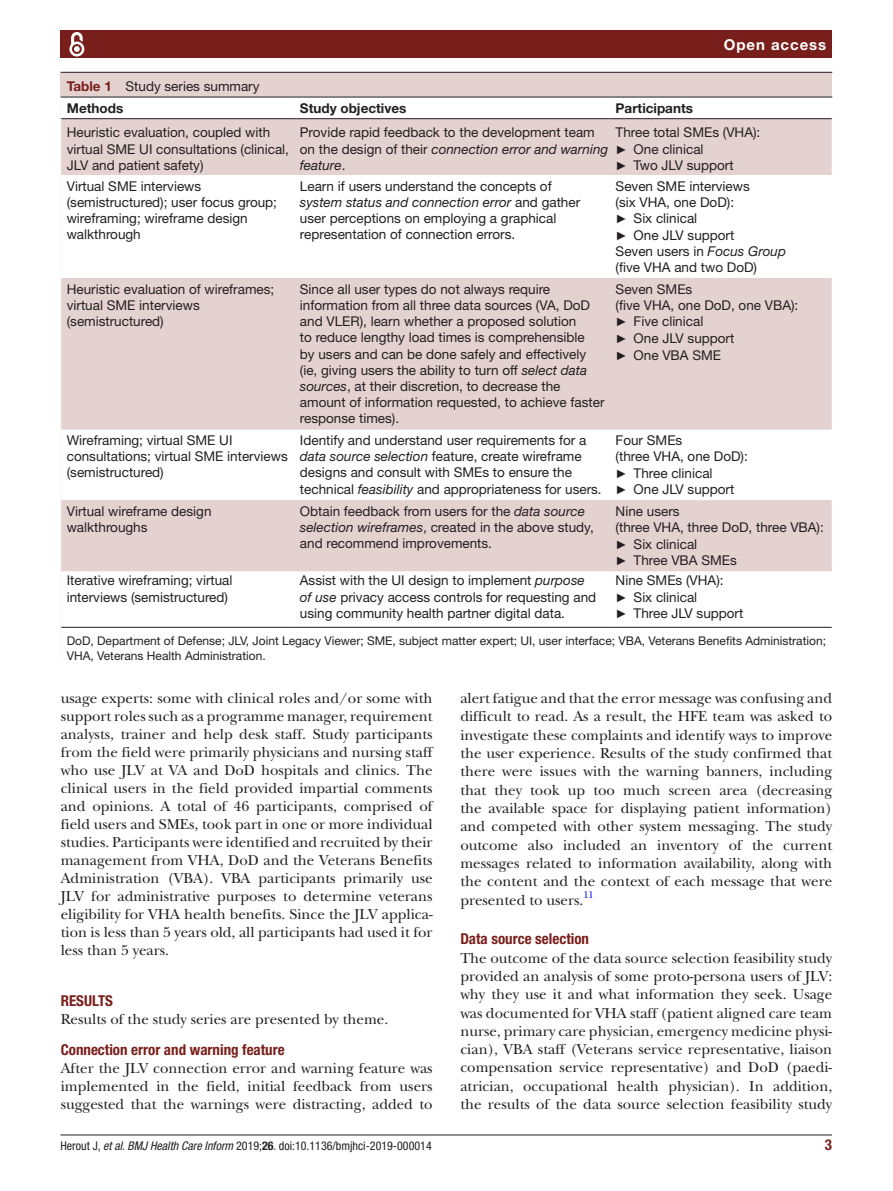
<style>
.page{position:relative;width:893px;height:1191px;background:#fff}
.page>*{position:absolute;margin:0;border:0;box-sizing:border-box;transform-origin:0 0}
.t1{font:15px/18.3px "New Baskerville";color:#231f20;text-align:justify}
.t2{font:700 condensed 15px "Helvetica Neue LT Std";color:#791f1b}
.t3{font:700 15px "Helvetica Neue LT Std";letter-spacing:.065em;color:#fff}
.t4{font:13.5px/16.2px "Helvetica Neue LT Std";color:#231f20}
.t5{font:700 13.5px "Helvetica Neue LT Std";color:#231f20}
.t6{font:12px/15px "Helvetica Neue LT Std";color:#231f20}
.t7{font:condensed 12px "Helvetica Neue LT Std";color:#231f20}
.t8{font:9.9px "New Baskerville";color:#00f}
.s1{font-weight:700;color:#791f1b}
.s2{font-weight:700}
.s3{font-style:italic}
.s4{font-family:"Arial";font-size:12px}
</style>
<div class="page">
<hr style="left:61px;top:1134px;width:771px;height:1px;background:#231f20">
<div style="left:61px;top:31px;width:771px;height:27px;background:#791f1b"></div>
<svg style="left:69px;top:32px;width:16px;height:25px"></svg>
<div style="left:61px;top:73px;width:771px;height:587px;background:#e4d2d1"></div>
<hr style="left:61px;top:72px;width:771px;height:1px;background:#231f20">
<div style="left:61px;top:98px;width:771px;height:562px;background:#fff"></div>
<svg style="left:61px;top:119px;width:771px;height:452px"></svg>
<hr style="left:61px;top:97px;width:233px;height:1px;background:#231f20">
<hr style="left:61px;top:118px;width:233px;height:1px;background:#231f20">
<hr style="left:294px;top:97px;width:316px;height:1px;background:#231f20">
<hr style="left:294px;top:118px;width:316px;height:1px;background:#231f20">
<hr style="left:610px;top:97px;width:222px;height:1px;background:#231f20">
<hr style="left:610px;top:118px;width:222px;height:1px;background:#231f20">
<hr style="left:294px;top:627px;width:316px;height:1px;background:#231f20">
<hr style="left:61px;top:627px;width:233px;height:1px;background:#231f20">
<hr style="left:610px;top:627px;width:222px;height:1px;background:#231f20">
<hr style="left:67px;top:659px;width:765px;height:1px;background:#fff">
<p class="t4" style="left:67px;top:75px;width:194px;line-height:22px"><span class="s1">Table 1</span> Study series summary<br><span class="s2">Methods</span></p>
<p class="t5" style="left:300px;top:99px;width:108px">Study objectives</p>
<p class="t5" style="left:616px;top:99px;width:79px">Participants</p>
<p class="t3" style="left:724px;top:35px;width:104px">Open access</p>
<p class="t4" style="left:67px;top:124px;width:224px">Heuristic evaluation, coupled with virtual SME UI consultations (clinical,<br>JLV and patient safety)</p>
<p class="t4" style="left:300px;top:124px;width:310px">Provide rapid feedback to the development team on the design of their <span class="s3">connection error and warning feature</span>.</p>
<p class="t4" style="left:616px;top:124px;width:146px">Three total SMEs (VHA): <span class="s4">►</span> One clinical<br><span class="s4">►</span> Two JLV support</p>
<p class="t4" style="left:67px;top:177px;width:212px">Virtual SME interviews (semistructured); user focus group; wireframing; wireframe design walkthrough</p>
<p class="t4" style="left:300px;top:177px;width:282px">Learn if users understand the concepts of <span class="s3">system status and connection error</span> and gather user perceptions on employing a graphical representation of connection errors.</p>
<p class="t4" style="left:616px;top:177px;width:172px">Seven SME interviews<br>(six VHA, one DoD):<br><span class="s4">►</span> Six clinical<br><span class="s4">►</span> One JLV support<br>Seven users in <span class="s3">Focus Group </span>(five VHA and two DoD)</p>
<p class="t4" style="left:67px;top:281px;width:209px">Heuristic evaluation of wireframes; virtual SME interviews (semistructured)</p>
<p class="t4" style="left:300px;top:281px;width:306px">Since all user types do not always require information from all three data sources (VA, DoD and VLER), learn whether a proposed solution<br>to reduce lengthy load times is comprehensible<br>by users and can be done safely and effectively (ie, giving users the ability to turn off <span class="s3">select data sources</span>, at their discretion, to decrease the amount of information requested, to achieve faster response times).</p>
<p class="t4" style="left:616px;top:281px;width:184px">Seven SMEs<br>(five VHA, one DoD, one VBA): <span class="s4">►</span> Five clinical<br><span class="s4">►</span> One JLV support<br><span class="s4">►</span> One VBA SME</p>
<p class="t4" style="left:67px;top:432px;width:223px">Wireframing; virtual SME UI consultations; virtual SME interviews (semistructured)</p>
<p class="t4" style="left:300px;top:432px;width:303px">Identify and understand user requirements for a <span class="s3">data source selection</span> feature, create wireframe designs and consult with SMEs to ensure the technical <span class="s3">feasibility</span> and appropriateness for users.</p>
<p class="t4" style="left:616px;top:432px;width:134px">Four SMEs<br>(three VHA, one DoD): <span class="s4">►</span> Three clinical<br><span class="s4">►</span> One JLV support</p>
<p class="t4" style="left:67px;top:503px;width:146px">Virtual wireframe design walkthroughs</p>
<p class="t4" style="left:300px;top:503px;width:295px">Obtain feedback from users for the <span class="s3">data source selection wireframes</span>, created in the above study, and recommend improvements.</p>
<p class="t4" style="left:616px;top:503px;width:210px">Nine users<br>(three VHA, three DoD, three VBA): <span class="s4">►</span> Six clinical<br><span class="s4">►</span> Three VBA SMEs</p>
<p class="t4" style="left:67px;top:572px;width:167px">Iterative wireframing; virtual interviews (semistructured)</p>
<p class="t4" style="left:300px;top:572px;width:298px">Assist with the UI design to implement <span class="s3">purpose of use</span> privacy access controls for requesting and using community health partner digital data.</p>
<p class="t4" style="left:616px;top:572px;width:129px">Nine SMEs (VHA):<br><span class="s4">►</span> Six clinical<br><span class="s4">►</span> Three JLV support</p>
<p class="t6" style="left:67px;top:633px;width:761px">DoD, Department of Defense; JLV, Joint Legacy Viewer; SME, subject matter expert; UI, user interface; VBA, Veterans Benefits Administration;<br>VHA, Veterans Health Administration.</p>
<p class="t1" style="left:61px;top:689px;width:373px">usage experts: some with clinical roles and/or some with support roles such as a programme manager, requirement analysts, trainer and help desk staff. Study participants from the field were primarily physicians and nursing staff who use JLV at VA and DoD hospitals and clinics. The clinical users in the field provided impartial comments and opinions. A total of 46 participants, comprised of field users and SMEs, took part in one or more individual studies. Participants were identified and recruited by their management from VHA, DoD and the Veterans Benefits Administration (VBA). VBA participants primarily use JLV for administrative purposes to determine veterans eligibility for VHA health benefits. Since the JLV applica&shy;tion is less than 5 years old, all participants had used it for less than 5 years.</p>
<p class="t2" style="left:61px;top:991px;width:53px">Results</p>
<p class="t1" style="left:61px;top:1010px;width:329px">Results of the study series are presented by theme.</p>
<p class="t2" style="left:61px;top:1041px;width:225px">Connection error and warning feature</p>
<p class="t1" style="left:61px;top:1059px;width:373px">After the JLV connection error and warning feature was implemented in the field, initial feedback from users suggested that the warnings were distracting, added to</p>
<p class="t1" style="left:460px;top:689px;width:373px">alert fatigue and that the error message was confusing and difficult to read. As a result, the HFE team was asked to investigate these complaints and identify ways to improve the user experience. Results of the study confirmed that there were issues with the warning banners, including that they took up too much screen area (decreasing the available space for displaying patient information) and competed with other system messaging. The study outcome also included an inventory of the current messages related to information availability, along with the content and the context of each message that were presented to users.</p>
<p class="t8" style="left:583px;top:889px;width:12px">11</p>
<p class="t2" style="left:460px;top:929px;width:130px">Data source selection</p>
<p class="t1" style="left:460px;top:948px;width:373px">The outcome of the data source selection feasibility study provided an analysis of some proto-persona users of JLV: why they use it and what information they seek. Usage was documented for VHA staff (patient aligned care team nurse, primary care physician, emergency medicine physi&shy;cian), VBA staff (Veterans service representative, liaison compensation service representative) and DoD (paedi&shy;atrician, occupational health physician). In addition, the results of the data source selection feasibility study</p>
<p class="t7" style="left:61px;top:1138px;width:373px">Herout J, <span class="s3">et al</span>. <span class="s3">BMJ Health Care Inform</span> 2019;<span class="s2">26</span>. doi:10.1136/bmjhci-2019-000014</p>
<p class="t2" style="left:825px;top:1135px;width:9px">3</p>
</div>
